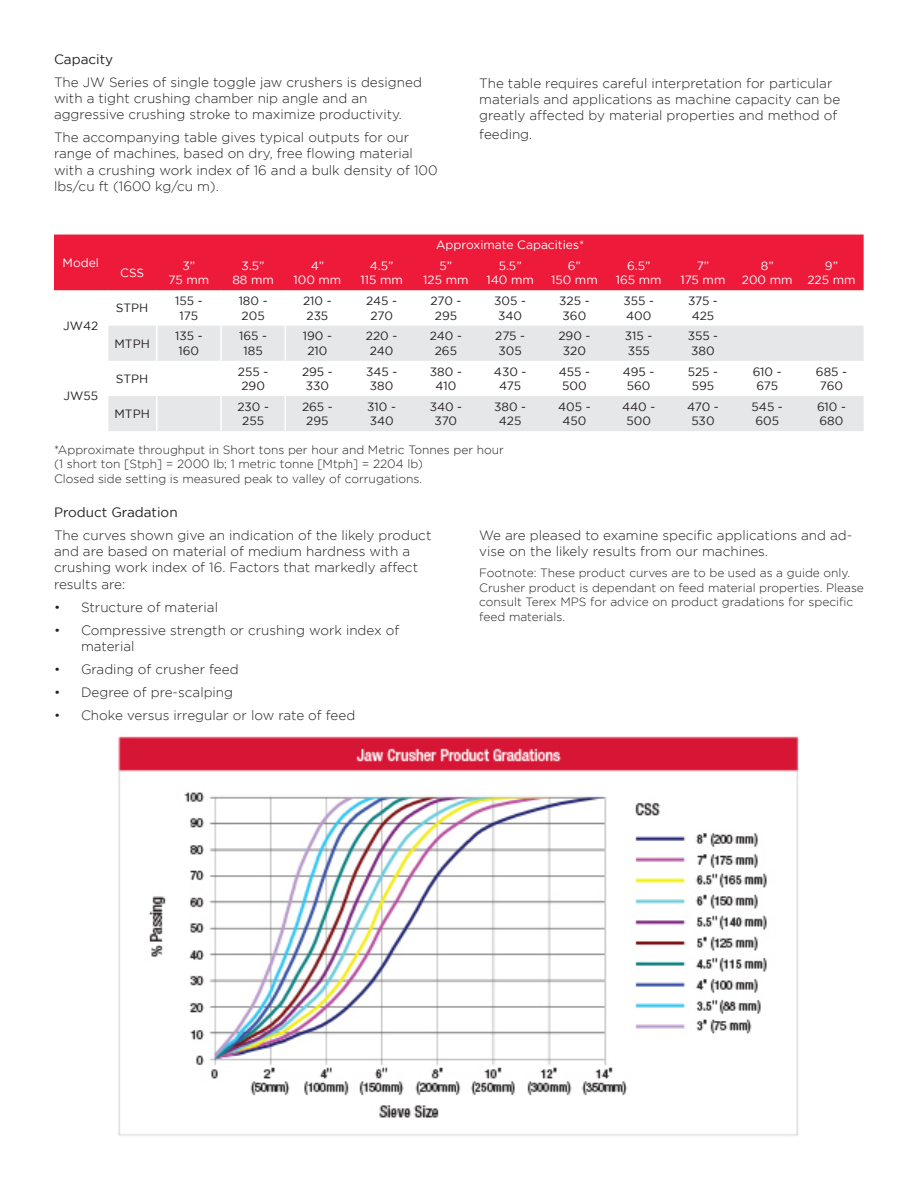
<style>
.page{position:relative;width:918px;height:1188px;background:#fff}
.page>*{position:absolute;margin:0;border:0;box-sizing:border-box;transform-origin:0 0}
.t1{font:300 13.5px/16.2px "Gotham";color:#231f20}
.t2{font:13.5px "Gotham";color:#231f20}
.t3{font:300 12px/14.4px "Gotham";color:#231f20}
.t4{font:12px/14.4px "Gotham";color:#231f20;text-align:center}
.t5{font:12px "Gotham";color:#fff}
</style>
<div class="page">
<div style="left:54px;top:235px;width:810px;height:55px;background:#ed1a3a"></div>
<svg style="left:54px;top:290px;width:810px;height:1px"></svg>
<svg style="left:108px;top:326px;width:756px;height:105px;fill:#e6e7e9"></svg>
<hr style="left:107px;top:290px;width:1px;height:36px;background:#fff">
<hr style="left:156px;top:290px;width:2px;height:36px;background:#fff">
<hr style="left:220px;top:290px;width:2px;height:36px;background:#fff">
<hr style="left:285px;top:290px;width:1px;height:36px;background:#fff">
<hr style="left:156px;top:326px;width:2px;height:35px;background:#fff">
<hr style="left:220px;top:326px;width:2px;height:35px;background:#fff">
<hr style="left:285px;top:326px;width:1px;height:35px;background:#fff">
<hr style="left:156px;top:361px;width:2px;height:35px;background:#fff">
<hr style="left:220px;top:361px;width:2px;height:35px;background:#fff">
<hr style="left:285px;top:361px;width:1px;height:35px;background:#fff">
<hr style="left:156px;top:396px;width:2px;height:35px;background:#fff">
<hr style="left:220px;top:396px;width:2px;height:35px;background:#fff">
<hr style="left:285px;top:396px;width:1px;height:35px;background:#fff">
<img style="left:118px;top:736px;width:681px;height:400px">
<p class="t2" style="left:54px;top:52px;width:61px">Capacity</p>
<p class="t1" style="left:54px;top:74px;width:369px">The JW Series of single toggle jaw crushers is designed with a tight crushing chamber nip angle and an aggressive crushing stroke to maximize productivity.</p>
<p class="t1" style="left:54px;top:129px;width:385px">The accompanying table gives typical outputs for our range of machines, based on dry, free flowing material with a crushing work index of 16 and a bulk density of 100 lbs/cu ft (1600 kg/cu m).</p>
<p class="t1" style="left:479px;top:75px;width:363px">The table requires careful interpretation for particular materials and applications as machine capacity can be greatly affected by material properties and method of</p>
<p class="t1" style="left:479px;top:126px;width:55px">feeding.</p>
<p class="t5" style="left:63px;top:256px;width:38px">Model</p>
<p class="t4" style="left:63px;top:318px;width:37px">JW42</p>
<p class="t5" style="left:120px;top:266px;width:26px">CSS</p>
<p class="t4" style="left:116px;top:301px;width:34px">STPH</p>
<p class="t4" style="left:115px;top:336px;width:37px">MTPH</p>
<p class="t5" style="left:183px;top:259px;width:14px">3”</p>
<p class="t5" style="left:169px;top:274px;width:42px">75 mm</p>
<p class="t4" style="left:175px;top:294px;width:29px">155 -</p>
<p class="t4" style="left:180px;top:308px;width:20px">175</p>
<p class="t4" style="left:175px;top:329px;width:29px">135 -</p>
<p class="t4" style="left:179px;top:343px;width:22px">160</p>
<p class="t5" style="left:242px;top:259px;width:24px">3.5”</p>
<p class="t5" style="left:232px;top:274px;width:43px">88 mm</p>
<p class="t5" style="left:311px;top:259px;width:15px">4”</p>
<p class="t5" style="left:293px;top:274px;width:49px">100 mm</p>
<p class="t5" style="left:370px;top:259px;width:25px">4.5”</p>
<p class="t5" style="left:360px;top:274px;width:44px">115 mm</p>
<p class="t5" style="left:436px;top:238px;width:150px">Approximate Capacities*</p>
<p class="t5" style="left:440px;top:259px;width:14px">5”</p>
<p class="t5" style="left:423px;top:274px;width:47px">125 mm</p>
<p class="t5" style="left:499px;top:259px;width:24px">5.5”</p>
<p class="t5" style="left:487px;top:274px;width:49px">140 mm</p>
<p class="t5" style="left:568px;top:259px;width:15px">6”</p>
<p class="t5" style="left:551px;top:274px;width:48px">150 mm</p>
<p class="t5" style="left:627px;top:259px;width:25px">6.5”</p>
<p class="t5" style="left:616px;top:274px;width:47px">165 mm</p>
<p class="t5" style="left:697px;top:259px;width:14px">7”</p>
<p class="t5" style="left:681px;top:274px;width:46px">175 mm</p>
<p class="t4" style="left:239px;top:294px;width:30px;text-align:left">180 -<br>205</p>
<p class="t4" style="left:303px;top:294px;width:30px;text-align:left">210 -<br>235</p>
<p class="t4" style="left:366px;top:294px;width:32px">245 -<br>270</p>
<p class="t4" style="left:430px;top:294px;width:33px">270 -<br>295</p>
<p class="t4" style="left:494px;top:294px;width:33px">305 -<br>340</p>
<p class="t4" style="left:559px;top:294px;width:32px;text-align:left">325 -<br>360</p>
<p class="t4" style="left:623px;top:294px;width:32px;text-align:left">355 -<br>400</p>
<p class="t4" style="left:688px;top:294px;width:31px;text-align:left">375 -<br>425</p>
<p class="t4" style="left:239px;top:329px;width:29px">165 -</p>
<p class="t4" style="left:244px;top:343px;width:21px">185</p>
<p class="t4" style="left:303px;top:329px;width:31px">190 -<br>210</p>
<p class="t4" style="left:366px;top:329px;width:33px">220 -<br>240</p>
<p class="t4" style="left:430px;top:329px;width:34px">240 -<br>265</p>
<p class="t4" style="left:495px;top:329px;width:31px;text-align:left">275 -<br>305</p>
<p class="t4" style="left:558px;top:329px;width:34px">290 -<br>320</p>
<p class="t4" style="left:625px;top:329px;width:29px;text-align:left">315 -<br>355</p>
<p class="t4" style="left:688px;top:329px;width:32px;text-align:left">355 -<br>380</p>
<p class="t5" style="left:761px;top:259px;width:14px">8”</p>
<p class="t5" style="left:742px;top:274px;width:52px">200 mm</p>
<p class="t5" style="left:825px;top:259px;width:15px">9”</p>
<p class="t5" style="left:807px;top:274px;width:50px">225 mm</p>
<p class="t4" style="left:116px;top:371px;width:34px">STPH</p>
<p class="t4" style="left:238px;top:364px;width:32px;text-align:left">255 -<br>290</p>
<p class="t4" style="left:302px;top:364px;width:32px">295 -<br>330</p>
<p class="t4" style="left:366px;top:364px;width:33px">345 -<br>380</p>
<p class="t4" style="left:430px;top:364px;width:33px">380 -<br>410</p>
<p class="t4" style="left:494px;top:364px;width:34px">430 -<br>475</p>
<p class="t4" style="left:559px;top:364px;width:33px;text-align:left">455 -<br>500</p>
<p class="t4" style="left:623px;top:364px;width:33px">495 -<br>560</p>
<p class="t4" style="left:688px;top:364px;width:32px">525 -<br>595</p>
<p class="t4" style="left:753px;top:364px;width:30px">610 -<br>675</p>
<p class="t4" style="left:816px;top:364px;width:33px">685 -<br>760</p>
<p class="t4" style="left:115px;top:406px;width:37px">MTPH</p>
<p class="t4" style="left:237px;top:399px;width:33px">230 -<br>255</p>
<p class="t4" style="left:302px;top:399px;width:32px">265 -<br>295</p>
<p class="t4" style="left:367px;top:399px;width:30px;text-align:left">310 -<br>340</p>
<p class="t4" style="left:430px;top:399px;width:34px">340 -<br>370</p>
<p class="t4" style="left:494px;top:399px;width:33px">380 -<br>425</p>
<p class="t4" style="left:558px;top:399px;width:34px">405 -<br>450</p>
<p class="t4" style="left:622px;top:399px;width:35px">440 -<br>500</p>
<p class="t4" style="left:687px;top:399px;width:33px">470 -<br>530</p>
<p class="t4" style="left:752px;top:399px;width:33px">545 -<br>605</p>
<p class="t4" style="left:817px;top:399px;width:30px;text-align:left">610 -<br>680</p>
<p class="t3" style="left:54px;top:442px;width:452px">*Approximate throughput in Short tons per hour and Metric Tonnes per hour</p>
<p class="t3" style="left:54px;top:457px;width:371px">(1 short ton [Stph] = 2000 lb; 1 metric tonne [Mtph] = 2204 lb)</p>
<p class="t3" style="left:54px;top:471px;width:370px">Closed side setting is measured peak to valley of corrugations.</p>
<p class="t4" style="left:64px;top:389px;width:36px">JW55</p>
<p class="t2" style="left:54px;top:505px;width:125px">Product Gradation</p>
<p class="t1" style="left:54px;top:527px;width:379px">The curves shown give an indication of the likely product and are based on material of medium hardness with a crushing work index of 16. Factors that markedly affect results are:</p>
<p class="t1" style="left:54px;top:599px;width:166px">• Structure of material</p>
<p class="t1" style="left:81px;top:622px;width:320px;text-indent:-27px">• Compressive strength or crushing work index of material</p>
<p class="t1" style="left:54px;top:661px;width:186px">• Grading of crusher feed</p>
<p class="t1" style="left:54px;top:684px;width:181px">• Degree of pre-scalping</p>
<p class="t1" style="left:54px;top:707px;width:303px">• Choke versus irregular or low rate of feed</p>
<p class="t1" style="left:479px;top:527px;width:375px">We are pleased to examine specific applications and ad&shy;vise on the likely results from our machines.</p>
<p class="t3" style="left:479px;top:566px;width:386px">Footnote: These product curves are to be used as a guide only.<br>Crusher product is dependant on feed material properties. Please consult Terex MPS for advice on product gradations for specific feed materials.</p>
</div>
